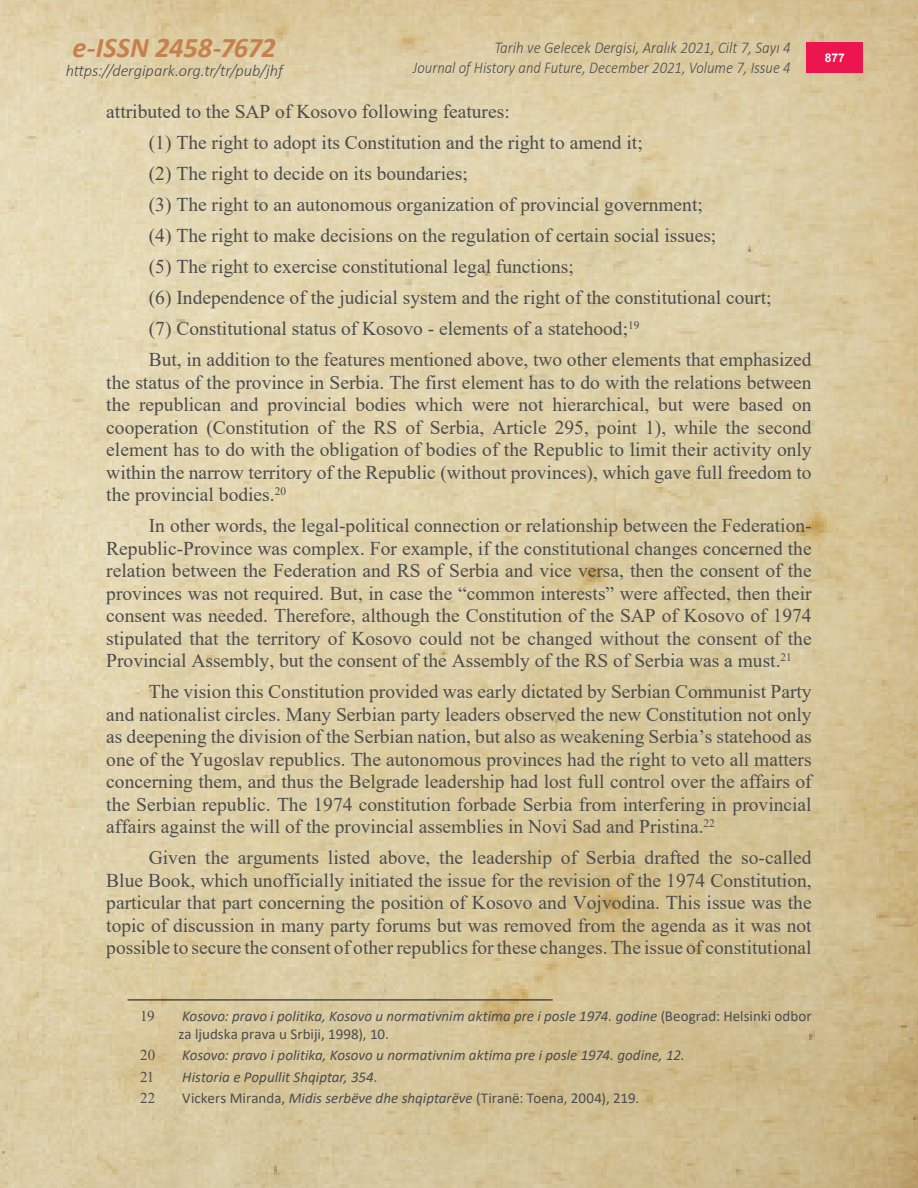
<style>
.page{position:relative;width:918px;height:1188px;background:#fff}
.page>*{position:absolute;margin:0;border:0;box-sizing:border-box;transform-origin:0 0}
.t1{font:italic 700 28.5px "Calibri";letter-spacing:-.005em;color:#c6804c}
.ANA_METİN_STİLİ_TEK{font:19.5px/22.5px "Times New Roman";color:#4b4c4d;text-align:justify}
.t2{font:italic 300 16.5px "Calibri";color:#4b4c4d;scale:.89 1}
.t3{font:italic 300 16.5px "Calibri";color:#4b4c4d;scale:.91 1}
.t4{font:italic 300 16.5px "Calibri";color:#4b4c4d}
.Body_text_normal_foo{font:italic 15px/18px "Calibri";color:#4b4c4d}
.Body_text_normal_foo-2{font:15px "Calibri";color:#4b4c4d}
.Body_text_normal_foo-3{font:15px "Times New Roman";letter-spacing:-.02em;color:#4b4c4d}
.t5{font:700 12px "Arial";color:#fff}
.s1{font-style:normal}
.s2{font-style:italic}
</style>
<div class="page">
<img style="left:0;top:0;width:918px;height:1188px">
<div style="left:807px;top:43px;width:56px;height:30px;background:#ed154d"></div>
<hr style="left:128px;top:999px;width:425px;height:1px;background:#231f20">
<h1 class="t1" style="left:73px;top:27px;width:205px">e-ISSN 2458-7672</h1>
<p class="t3" style="left:494px;top:38px;width:327px">Tarih ve Gelecek Dergisi, Aralık 2021, Cilt 7, Sayı 4</p>
<p class="t4" style="left:66px;top:61px;width:219px">https://dergipark.org.tr/tr/pub/jhf</p>
<p class="t2" style="left:413px;top:57px;width:426px">Journal of History and Future, December 2021, Volume 7, Issue 4</p>
<p class="ANA_METİN_STİLİ_TEK" style="left:106px;top:100px;width:405px">attributed to the SAP of Kosovo following features:</p>
<p class="ANA_METİN_STİLİ_TEK" style="left:149px;top:131px;width:496px">(1) The right to adopt its Constitution and the right to amend it;</p>
<p class="ANA_METİN_STİLİ_TEK" style="left:149px;top:162px;width:321px">(2) The right to decide on its boundaries;</p>
<p class="ANA_METİN_STİLİ_TEK" style="left:149px;top:193px;width:556px">(3) The right to an autonomous organization of provincial government;</p>
<p class="ANA_METİN_STİLİ_TEK" style="left:149px;top:224px;width:569px">(4) The right to make decisions on the regulation of certain social issues;</p>
<p class="ANA_METİN_STİLİ_TEK" style="left:149px;top:255px;width:427px">(5) The right to exercise constitutional legal functions;</p>
<p class="ANA_METİN_STİLİ_TEK" style="left:149px;top:286px;width:624px">(6) Independence of the judicial system and the right of the constitutional court;</p>
<p class="ANA_METİN_STİLİ_TEK" style="left:149px;top:317px;width:492px">(7) Constitutional status of Kosovo - elements of a statehood;<sup>19</sup></p>
<p class="ANA_METİN_STİLİ_TEK" style="left:106px;top:348px;width:707px;text-indent:43px">But, in addition to the features mentioned above, two other elements that emphasized the status of the province in Serbia. The first element has to do with the relations between the republican and provincial bodies which were not hierarchical, but were based on cooperation (Constitution of the RS of Serbia, Article 295, point 1), while the second element has to do with the obligation of bodies of the Republic to limit their activity only within the narrow territory of the Republic (without provinces), which gave full freedom to the provincial bodies.<sup>20</sup></p>
<p class="ANA_METİN_STİLİ_TEK" style="left:106px;top:514px;width:707px;text-indent:43px">In other words, the legal-political connection or relationship between the Federation-Republic-Province was complex. For example, if the constitutional changes concerned the relation between the Federation and RS of Serbia and vice versa, then the consent of the provinces was not required. But, in case the “common interests” were affected, then their consent was needed. Therefore, although the Constitution of the SAP of Kosovo of 1974 stipulated that the territory of Kosovo could not be changed without the consent of the Provincial Assembly, but the consent of the Assembly of the RS of Serbia was a must.<sup>21</sup></p>
<p class="ANA_METİN_STİLİ_TEK" style="left:106px;top:680px;width:707px;text-indent:43px">The vision this Constitution provided was early dictated by Serbian Communist Party and nationalist circles. Many Serbian party leaders observed the new Constitution not only as deepening the division of the Serbian nation, but also as weakening Serbia’s statehood as one of the Yugoslav republics. The autonomous provinces had the right to veto all matters concerning them, and thus the Belgrade leadership had lost full control over the affairs of the Serbian republic. The 1974 constitution forbade Serbia from interfering in provincial affairs against the will of the provincial assemblies in Novi Sad and Pristina.<sup>22</sup></p>
<p class="ANA_METİN_STİLİ_TEK" style="left:106px;top:846px;width:707px;text-indent:43px">Given the arguments listed above, the leadership of Serbia drafted the so-called Blue Book, which unofficially initiated the issue for the revision of the 1974 Constitution, particular that part concerning the position of Kosovo and Vojvodina. This issue was the topic of discussion in many party forums but was removed from the agenda as it was not possible to secure the consent of other republics for these changes. The issue of constitutional</p>
<p class="t5" style="left:825px;top:50px;width:22px">877</p>
<p class="Body_text_normal_foo-3" style="left:140px;top:1006px;width:16px">19</p>
<p class="Body_text_normal_foo" style="left:179px;top:1007px;width:635px">Kosovo: pravo i politika, Kosovo u normativnim aktima pre i posle 1974. godine <span class="s1">(Beograd: Helsinki odbor za ljudska prava u Srbiji, 1998), 10.</span></p>
<p class="Body_text_normal_foo-3" style="left:140px;top:1045px;width:16px">20</p>
<p class="Body_text_normal_foo" style="left:182px;top:1046px;width:504px">Kosovo: pravo i politika, Kosovo u normativnim aktima pre i posle 1974. godine, 12<span class="s1">.</span></p>
<p class="Body_text_normal_foo-3" style="left:140px;top:1066px;width:16px">21</p>
<p class="Body_text_normal_foo" style="left:182px;top:1067px;width:197px">Historia e Popullit Shqiptar, 354<span class="s1">.</span></p>
<p class="Body_text_normal_foo-3" style="left:140px;top:1087px;width:16px">22</p>
<p class="Body_text_normal_foo-2" style="left:182px;top:1088px;width:458px">Vickers Miranda, <span class="s2">Midis serbëve dhe shqiptarëve</span> (Tiranë: Toena, 2004), 219.</p>
</div>
